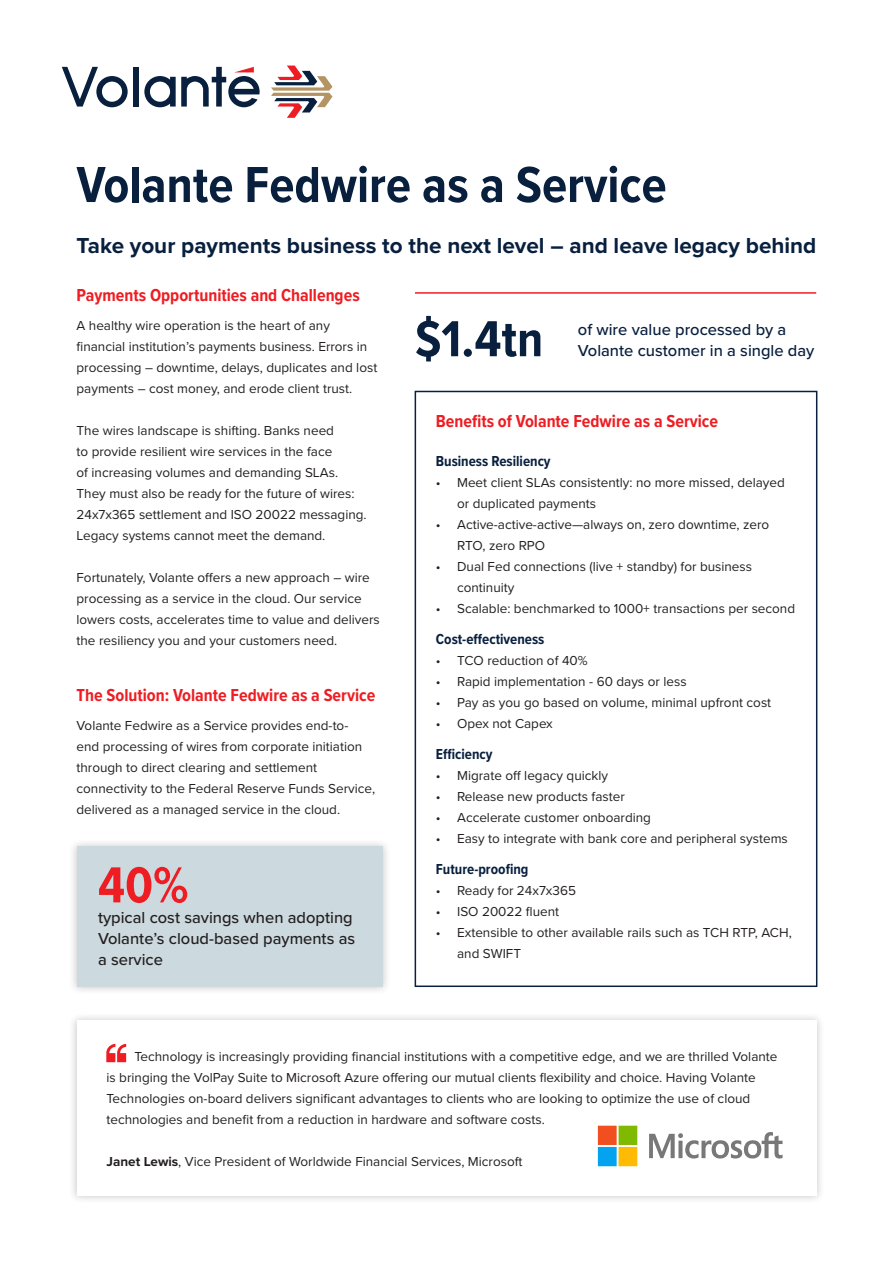
<style>
.page{position:relative;width:893px;height:1263px;background:#fff}
.page>*{position:absolute;margin:0;border:0;box-sizing:border-box;transform-origin:0 0}
.Cover_title{font:700 52.5px "Proxima Nova Cond";color:#081f3e}
.Heading_1{font:700 52.5px "Proxima Nova Cond";color:#081f3e}
.Heading_1-2{font:700 52.5px "Proxima Nova Cond";color:#ee1d23}
.Cover_sub_title{font:700 22.5px "Proxima Nova";color:#081f3e}
.Heading_2{font:700 18px "Proxima Nova Cond";color:#ee1d23}
.t1{font:500 16.5px/21px "Proxima Nova";color:#231f20}
.t2{font:500 16.5px "Proxima Nova";color:#081f3e}
.Heading_3{font:700 15px "Proxima Nova Cond";color:#081f3e}
.t3{font:13.5px/21px "Proxima Nova";color:#231f20}
.s1{font-weight:700}
</style>
<div class="page">
<div style="left:133px;top:67px;width:6px;height:40px;background:#081f3e"></div>
<svg style="left:144px;top:67px;width:116px;height:40px"></svg>
<svg style="left:62px;top:67px;width:66px;height:40px"></svg>
<svg style="left:271px;top:66px;width:61px;height:52px"></svg>
<div style="left:68px;top:838px;width:323px;height:157px;background:#231f20;opacity:.25"></div>
<div style="left:77px;top:846px;width:306px;height:141px;background:#ccd9de"></div>
<hr style="left:415px;top:292px;width:401px;height:2px;background:#ee1d23">
<div style="left:68px;top:1012px;width:757px;height:192px;background:#231f20;opacity:.25"></div>
<div style="left:77px;top:1021px;width:739px;height:175px;background:#fff"></div>
<svg style="left:106px;top:1044px;width:20px;height:18px"></svg>
<svg style="left:649px;top:1132px;width:133px;height:27px"></svg>
<svg style="left:598px;top:1126px;width:39px;height:40px;background:#a6a357"></svg>
<div style="left:415px;top:391px;width:402px;height:596px;border:2px solid #081f3e"></div>
<p class="Cover_title" style="left:77px;top:153px;width:592px">Volante Fedwire as a Service</p>
<p class="Cover_sub_title" style="left:77px;top:233px;width:741px">Take your payments business to the next level – and leave legacy behind</p>
<p class="Heading_2" style="left:77px;top:284px;width:285px">Payments Opportunities and Challenges</p>
<p class="t3" style="left:77px;top:316px;width:302px">A healthy wire operation is the heart of any financial institution’s payments business. Errors in processing – downtime, delays, duplicates and lost payments – cost money, and erode client trust.</p>
<p class="t3" style="left:77px;top:421px;width:292px">The wires landscape is shifting. Banks need<br>to provide resilient wire services in the face<br>of increasing volumes and demanding SLAs.<br>They must also be ready for the future of wires:<br>24x7x365 settlement and ISO 20022 messaging.<br>Legacy systems cannot meet the demand.</p>
<p class="t3" style="left:77px;top:568px;width:305px">Fortunately, Volante offers a new approach – wire processing as a service in the cloud. Our service lowers costs, accelerates time to value and delivers the resiliency you and your customers need.</p>
<p class="Heading_2" style="left:77px;top:684px;width:300px">The Solution: Volante Fedwire as a Service</p>
<p class="t3" style="left:77px;top:715px;width:300px">Volante Fedwire as a Service provides end-to-<br>end processing of wires from corporate initiation through to direct clearing and settlement connectivity to the Federal Reserve Funds Service, delivered as a managed service in the cloud.</p>
<p class="Heading_1-2" style="left:98px;top:854px;width:92px">40%</p>
<p class="t1" style="left:98px;top:908px;width:259px">typical cost savings when adopting<br>Volante’s cloud-based payments as a service</p>
<p class="Heading_1" style="left:415px;top:307px;width:130px">$1.4tn</p>
<p class="t2" style="left:578px;top:320px;width:210px">of wire value processed by a</p>
<p class="t2" style="left:578px;top:341px;width:238px">Volante customer in a single day</p>
<p class="Heading_2" style="left:436px;top:410px;width:284px">Benefits of Volante Fedwire as a Service</p>
<p class="Heading_3" style="left:436px;top:452px;width:116px">Business Resiliency</p>
<p class="t3" style="left:457px;top:472px;width:329px;text-indent:-21px">• Meet client SLAs consistently: no more missed, delayed or duplicated payments</p>
<p class="t3" style="left:457px;top:514px;width:314px;text-indent:-21px">• Active-active-active—always on, zero downtime, zero<br>RTO, zero RPO</p>
<p class="t3" style="left:457px;top:556px;width:296px;text-indent:-21px">• Dual Fed connections (live + standby) for business continuity</p>
<p class="t3" style="left:436px;top:598px;width:361px">• Scalable: benchmarked to 1000+ transactions per second</p>
<p class="Heading_3" style="left:436px;top:630px;width:110px">Cost-effectiveness</p>
<p class="t3" style="left:436px;top:650px;width:153px">• TCO reduction of 40%</p>
<p class="t3" style="left:436px;top:671px;width:252px">• Rapid implementation - 60 days or less</p>
<p class="t3" style="left:436px;top:692px;width:337px">• Pay as you go based on volume, minimal upfront cost</p>
<p class="t3" style="left:436px;top:713px;width:118px">• Opex not Capex</p>
<p class="Heading_3" style="left:436px;top:745px;width:58px">Efficiency</p>
<p class="t3" style="left:436px;top:765px;width:174px">• Migrate off legacy quickly</p>
<p class="t3" style="left:436px;top:786px;width:190px">• Release new products faster</p>
<p class="t3" style="left:436px;top:807px;width:217px">• Accelerate customer onboarding</p>
<p class="t3" style="left:436px;top:828px;width:354px">• Easy to integrate with bank core and peripheral systems</p>
<p class="Heading_3" style="left:436px;top:860px;width:94px">Future-proofing</p>
<p class="t3" style="left:436px;top:880px;width:142px">• Ready for 24x7x365</p>
<p class="t3" style="left:436px;top:901px;width:125px">• ISO 20022 fluent</p>
<p class="t3" style="left:457px;top:922px;width:336px;text-indent:-21px">• Extensible to other available rails such as TCH RTP, ACH, and SWIFT</p>
<p class="t3" style="left:106px;top:1046px;width:672px;text-indent:28px">Technology is increasingly providing financial institutions with a competitive edge, and we are thrilled Volante is bringing the VolPay Suite to Microsoft Azure offering our mutual clients flexibility and choice. Having Volante Technologies on-board delivers significant advantages to clients who are looking to optimize the use of cloud technologies and benefit from a reduction in hardware and software costs.</p>
<p class="t3" style="left:106px;top:1151px;width:417px"><span class="s1">Janet Lewis</span>, Vice President of Worldwide Financial Services, Microsoft</p>
</div>
